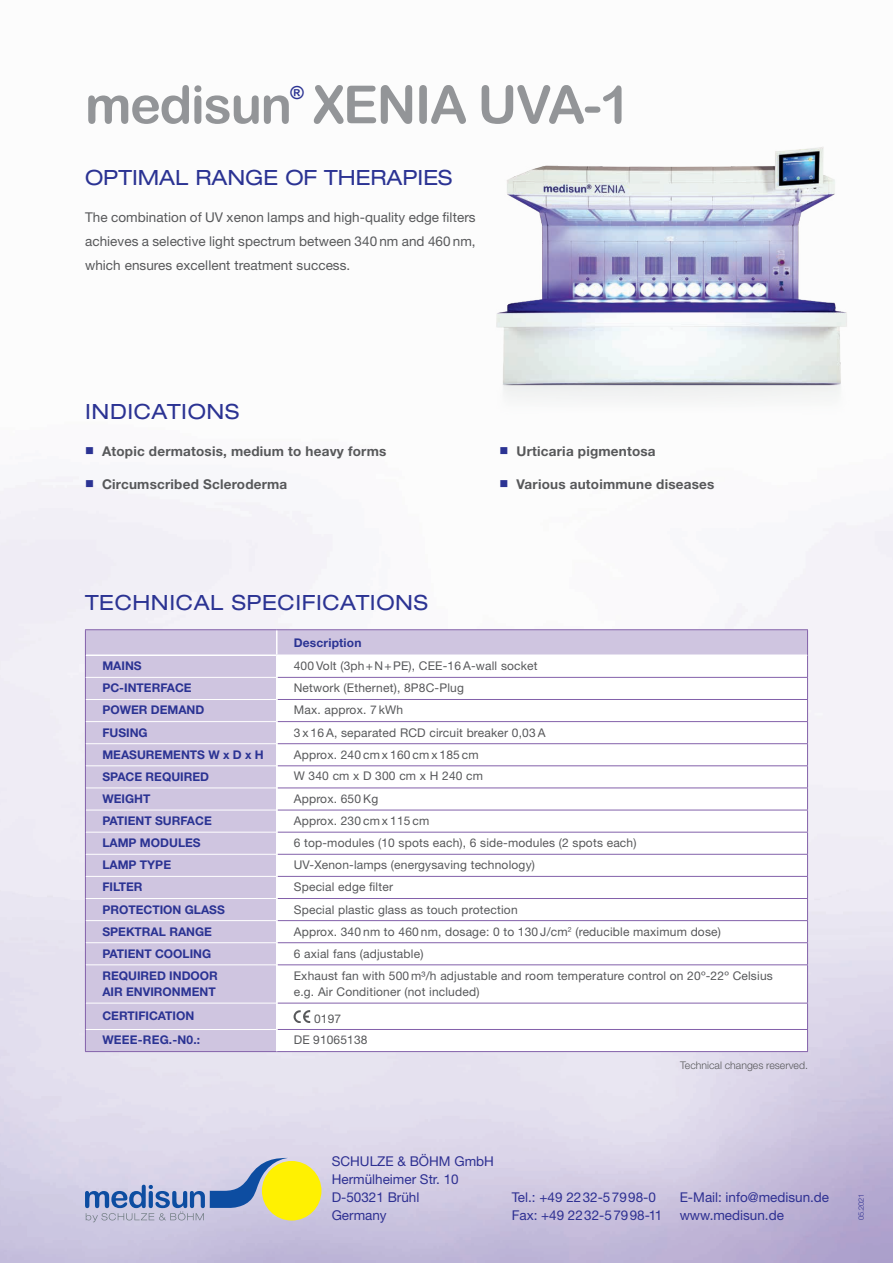
<style>
.page{position:relative;width:893px;height:1263px;background:#fff}
.page>*{position:absolute;margin:0;border:0;box-sizing:border-box;transform-origin:0 0}
.t1{font:52.5px "Arial Rounded MT Bold";letter-spacing:-.03em;color:#939598}
.t2{font:expanded 21px "Helvetica Neue LT Pro";letter-spacing:.03em;color:#2b3393}
.t3{font:expanded 21px "Helvetica Neue LT Pro";color:#2b3393}
.t4{font:18px "Arial Rounded MT Bold";color:#2b3393}
.t5{font:13.5px/24px "Helvetica Neue LT Std";letter-spacing:.005em;color:#57585a;text-align:justify}
.t6{font:13.5px/18px "Helvetica Neue LT Pro";color:#2e3092}
.t7{font:700 13.5px "Helvetica Neue LT Pro";letter-spacing:.015em;color:#57585a}
.t8{font:12px/15.8px "Helvetica Neue LT Std";letter-spacing:.015em;color:#57585a}
.t9{font:700 12px/15.8px "Helvetica Neue LT Pro";color:#2b3393}
.t10{font:300 10.5px "Helvetica Neue LT Std";color:#57585a}
.t11{font:300 7.5px "Helvetica Neue LT Std";color:#2e3092}
.s1{color:#2b3393}
</style>
<div class="page">
<img style="left:0;top:476px;width:893px;height:787px">
<img style="left:496px;top:147px;width:351px;height:254px">
<div style="left:86px;top:630px;width:190px;height:421px;background:#cfc5e0"></div>
<div style="left:277px;top:630px;width:530px;height:25px;background:#cfc5e0"></div>
<svg style="left:278px;top:656px;width:529px;height:395px"></svg>
<hr style="left:86px;top:699px;width:190px;height:1px;background:#fff">
<hr style="left:86px;top:964px;width:190px;height:1px;background:#fff">
<hr style="left:86px;top:1003px;width:190px;height:1px;background:#fff">
<hr style="left:86px;top:1029px;width:190px;height:1px;background:#fff">
<hr style="left:86px;top:765px;width:190px;height:1px;background:#fff">
<hr style="left:86px;top:721px;width:190px;height:1px;background:#fff">
<hr style="left:86px;top:743px;width:190px;height:1px;background:#fff">
<hr style="left:86px;top:787px;width:190px;height:1px;background:#fff">
<hr style="left:86px;top:810px;width:190px;height:1px;background:#fff">
<hr style="left:86px;top:832px;width:190px;height:1px;background:#fff">
<hr style="left:86px;top:854px;width:190px;height:1px;background:#fff">
<hr style="left:86px;top:876px;width:190px;height:1px;background:#fff">
<hr style="left:86px;top:898px;width:190px;height:1px;background:#fff">
<hr style="left:86px;top:920px;width:190px;height:1px;background:#fff">
<hr style="left:86px;top:942px;width:190px;height:1px;background:#fff">
<hr style="left:86px;top:654px;width:191px;height:2px;background:#fff">
<hr style="left:276px;top:630px;width:2px;height:24px;background:#fff">
<hr style="left:278px;top:699px;width:530px;height:1px;background:#8361aa">
<hr style="left:278px;top:721px;width:530px;height:1px;background:#8361aa">
<hr style="left:278px;top:743px;width:530px;height:1px;background:#8361aa">
<hr style="left:278px;top:765px;width:530px;height:1px;background:#8361aa">
<svg style="left:85px;top:630px;width:1px;height:335px"></svg>
<hr style="left:85px;top:965px;width:1px;height:38px;background:#8361aa">
<svg style="left:85px;top:1003px;width:1px;height:48px"></svg>
<hr style="left:278px;top:1003px;width:530px;height:1px;background:#8361aa">
<hr style="left:278px;top:1029px;width:530px;height:1px;background:#8361aa">
<hr style="left:85px;top:1051px;width:192px;height:1px;background:#8361aa">
<hr style="left:277px;top:1051px;width:531px;height:1px;background:#8361aa">
<hr style="left:85px;top:629px;width:192px;height:1px;background:#8361aa">
<hr style="left:277px;top:629px;width:531px;height:1px;background:#8361aa">
<svg style="left:807px;top:630px;width:1px;height:334px"></svg>
<hr style="left:807px;top:965px;width:1px;height:38px;background:#8361aa">
<svg style="left:807px;top:1003px;width:1px;height:48px"></svg>
<hr style="left:278px;top:787px;width:530px;height:1px;background:#8361aa">
<hr style="left:278px;top:964px;width:530px;height:1px;background:#8361aa">
<hr style="left:278px;top:810px;width:530px;height:1px;background:#8361aa">
<hr style="left:278px;top:832px;width:530px;height:1px;background:#8361aa">
<hr style="left:278px;top:854px;width:530px;height:1px;background:#8361aa">
<hr style="left:278px;top:876px;width:530px;height:1px;background:#8361aa">
<hr style="left:278px;top:898px;width:530px;height:1px;background:#8361aa">
<hr style="left:278px;top:920px;width:530px;height:1px;background:#8361aa">
<hr style="left:278px;top:942px;width:530px;height:1px;background:#8361aa">
<hr style="left:277px;top:654px;width:530px;height:2px;background:#fff">
<hr style="left:278px;top:677px;width:530px;height:1px;background:#8361aa">
<hr style="left:86px;top:677px;width:190px;height:1px;background:#fff">
<hr style="left:276px;top:656px;width:2px;height:21px;background:#fff">
<hr style="left:276px;top:677px;width:2px;height:22px;background:#fff">
<hr style="left:276px;top:699px;width:2px;height:23px;background:#fff">
<hr style="left:276px;top:722px;width:2px;height:22px;background:#fff">
<hr style="left:276px;top:744px;width:2px;height:22px;background:#fff">
<hr style="left:276px;top:766px;width:2px;height:22px;background:#fff">
<hr style="left:276px;top:788px;width:2px;height:22px;background:#fff">
<hr style="left:276px;top:810px;width:2px;height:22px;background:#fff">
<hr style="left:276px;top:832px;width:2px;height:22px;background:#fff">
<hr style="left:276px;top:854px;width:2px;height:22px;background:#fff">
<hr style="left:276px;top:876px;width:2px;height:22px;background:#fff">
<hr style="left:276px;top:898px;width:2px;height:23px;background:#fff">
<hr style="left:276px;top:921px;width:2px;height:22px;background:#fff">
<hr style="left:276px;top:943px;width:2px;height:22px;background:#fff">
<hr style="left:276px;top:965px;width:2px;height:38px;background:#fff">
<hr style="left:276px;top:1003px;width:2px;height:26px;background:#fff">
<hr style="left:276px;top:1029px;width:2px;height:22px;background:#fff">
<img style="left:294px;top:1009px;width:16px;height:13px">
<div style="left:262px;top:1161px;width:59px;height:59px;background:#fff101;border-radius:50%"></div>
<svg style="left:85px;top:1158px;width:203px;height:64px;background:#b3bac3"></svg>
<h1 class="t1" style="left:85px;top:74px;width:547px">medisun XENIA UVA-1</h1>
<h3 class="t4" style="left:291px;top:82px;width:15px">®</h3>
<h2 class="t3" style="left:85px;top:166px;width:369px">OPTIMAL RANGE OF THERAPIES</h2>
<p class="t5" style="left:85px;top:205px;width:392px">The combination of UV xenon lamps and high-quality edge filters achieves a selective light spectrum between 340 nm and 460 nm, which ensures excellent treatment success.</p>
<h2 class="t2" style="left:85px;top:399px;width:156px">INDICATIONS</h2>
<p class="t7" style="left:85px;top:443px;width:303px"><span class="s1">■</span> Atopic dermatosis, medium to heavy forms</p>
<p class="t7" style="left:85px;top:475px;width:204px"><span class="s1">■</span> Circumscribed Scleroderma</p>
<p class="t7" style="left:500px;top:443px;width:158px"><span class="s1">■</span> Urticaria pigmentosa</p>
<p class="t7" style="left:500px;top:475px;width:216px"><span class="s1">■</span> Various autoimmune diseases</p>
<h2 class="t2" style="left:85px;top:591px;width:344px">TECHNICAL SPECIFICATIONS</h2>
<p class="t9" style="left:294px;top:634px;width:69px">Description</p>
<p class="t9" style="left:102px;top:658px;width:41px">MAINS</p>
<p class="t8" style="left:294px;top:658px;width:245px">400 Volt (3ph+N+PE), CEE-16 A-wall socket</p>
<p class="t9" style="left:102px;top:680px;width:91px">PC-INTERFACE</p>
<p class="t8" style="left:294px;top:680px;width:172px">Network (Ethernet), 8P8C-Plug</p>
<p class="t9" style="left:102px;top:702px;width:103px">POWER DEMAND</p>
<p class="t8" style="left:294px;top:702px;width:111px">Max. approx. 7 kWh</p>
<p class="t9" style="left:102px;top:724px;width:47px">FUSING</p>
<p class="t8" style="left:294px;top:724px;width:253px">3 x 16 A, separated RCD circuit breaker 0,03 A</p>
<p class="t9" style="left:102px;top:746px;width:163px">MEASUREMENTS W x D x H</p>
<p class="t8" style="left:294px;top:746px;width:187px">Approx. 240 cm x 160 cm x 185 cm</p>
<p class="t9" style="left:102px;top:768px;width:108px">SPACE REQUIRED</p>
<p class="t8" style="left:294px;top:768px;width:191px">W 340 cm x D 300 cm x H 240 cm</p>
<p class="t9" style="left:102px;top:790px;width:49px">WEIGHT</p>
<p class="t8" style="left:294px;top:791px;width:86px">Approx. 650 Kg</p>
<p class="t9" style="left:102px;top:813px;width:111px">PATIENT SURFACE</p>
<p class="t8" style="left:294px;top:813px;width:137px">Approx. 230 cm x 115 cm</p>
<p class="t9" style="left:102px;top:835px;width:100px">LAMP MODULES</p>
<p class="t8" style="left:294px;top:835px;width:344px">6 top-modules (10 spots each), 6 side-modules (2 spots each)</p>
<p class="t9" style="left:102px;top:857px;width:70px">LAMP TYPE</p>
<p class="t8" style="left:294px;top:857px;width:243px">UV-Xenon-lamps (energysaving technology)</p>
<p class="t9" style="left:102px;top:879px;width:42px">FILTER</p>
<p class="t8" style="left:294px;top:879px;width:101px">Special edge filter</p>
<p class="t9" style="left:102px;top:901px;width:124px">PROTECTION GLASS</p>
<p class="t8" style="left:294px;top:901px;width:225px">Special plastic glass as touch protection</p>
<p class="t9" style="left:102px;top:923px;width:111px">SPEKTRAL RANGE</p>
<p class="t8" style="left:294px;top:923px;width:429px">Approx. 340 nm to 460 nm, dosage: 0 to 130 J/cm<sup>2</sup> (reducible maximum dose)</p>
<p class="t9" style="left:102px;top:945px;width:110px">PATIENT COOLING</p>
<p class="t8" style="left:294px;top:945px;width:131px">6 axial fans (adjustable)</p>
<p class="t9" style="left:102px;top:967px;width:117px">REQUIRED INDOOR<br>AIR ENVIRONMENT</p>
<p class="t8" style="left:294px;top:967px;width:481px">Exhaust fan with 500 m³/h adjustable and room temperature control on 20º-22º Celsius e.g. Air Conditioner (not included)</p>
<p class="t9" style="left:102px;top:1008px;width:93px">CERTIFICATION</p>
<p class="t8" style="left:314px;top:1010px;width:29px">0197</p>
<p class="t9" style="left:102px;top:1032px;width:99px">WEEE-REG.-N0.:</p>
<p class="t8" style="left:294px;top:1032px;width:75px">DE 91065138</p>
<p class="t10" style="left:680px;top:1059px;width:129px">Technical changes reserved.</p>
<p class="t6" style="left:332px;top:1152px;width:164px">SCHULZE &amp; BÖHM GmbH<br>Hermülheimer Str. 10<br>D-50321 Brühl<br>Germany</p>
<p class="t6" style="left:512px;top:1188px;width:152px">Tel.: +49 2232-57998-0<br>Fax: +49 2232-57998-11</p>
<p class="t6" style="left:680px;top:1188px;width:151px">E-Mail: info@medisun.de www.medisun.de</p>
<p class="t11" style="left:856px;top:1220px;width:29px;rotate:-90deg">05.2021</p>
</div>
